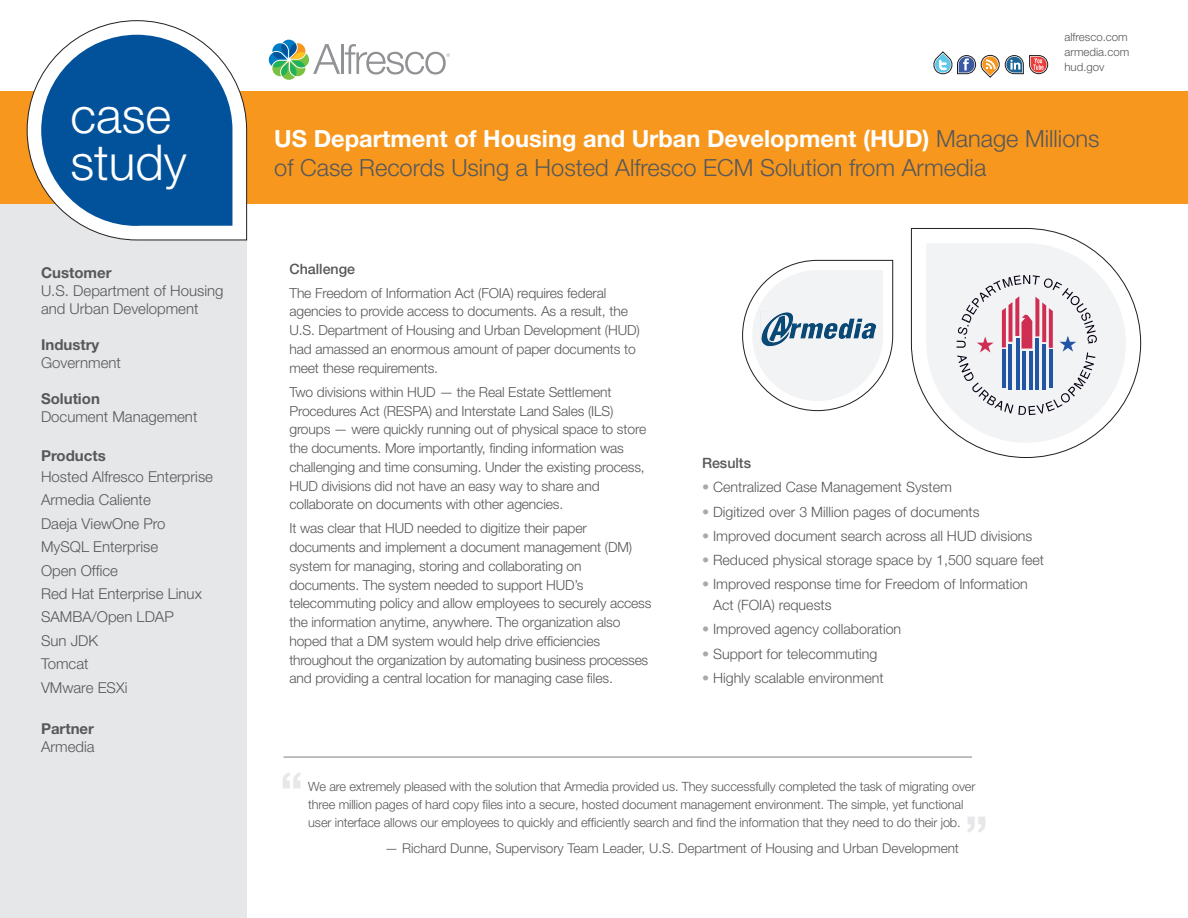
<style>
.page{position:relative;width:1188px;height:918px;background:#fff}
.page>*{position:absolute;margin:0;border:0;box-sizing:border-box;transform-origin:0 0}
.t1{font:700 49.95px "Helvetica Neue";color:#e6e7e9}
.t2{font:300 49.5px/46.5px "Helvetica Neue";color:#fff}
.t3{font:300 23.7px/28.5px "Helvetica Neue";color:#57585a}
.t4{font:300 15px/23.4px "Helvetica Neue";color:#57585a}
.t5{font:700 15px "Helvetica Neue";color:#57585a}
.t6{font:300 14.25px/21px "Helvetica Neue";color:#57585a}
.t7{font:500 14.25px "Helvetica Neue";color:#57585a}
.t8{font:300 13.8px/18.8px "Helvetica Neue";letter-spacing:-.01em;color:#57585a}
.t9{font:300 13.5px "Helvetica Neue";color:#57585a}
.t10{font:300 12.75px/18px "Helvetica Neue";letter-spacing:-.01em;color:#57585a}
.t11{font:300 11.55px/14.9px "Helvetica Neue";color:#57585a}
.s1{font-weight:700;color:#fff}
.s2{color:#a8a9ad}
</style>
<div class="page">
<div style="left:0;top:204px;width:246px;height:714px;background:#e6e7e9"></div>
<div style="left:0;top:92px;width:1188px;height:112px;background:#f7971d"></div>
<svg style="left:27px;top:20px;width:220px;height:220px"></svg>
<svg style="left:41px;top:35px;width:191px;height:191px;background:#286ca8"></svg>
<svg style="left:268px;top:39px;width:182px;height:41px"></svg>
<svg style="left:911px;top:228px;width:230px;height:230px"></svg>
<svg style="left:926px;top:243px;width:200px;height:200px"></svg>
<svg style="left:742px;top:260px;width:151px;height:151px"></svg>
<img style="left:761px;top:311px;width:114px;height:36px">
<hr style="left:284px;top:756px;width:688px;height:2px;background:#a8a9ad">
<svg style="left:933px;top:52px;width:90px;height:25px"></svg>
<svg style="left:1030px;top:56px;width:18px;height:18px"></svg>
<h2 class="t2" style="left:70px;top:92px;width:118px">case study</h2>
<p class="t5" style="left:41px;top:263px;width:72px">Customer</p>
<p class="t4" style="left:41px;top:281px;width:184px;line-height:18px">U.S. Department of Housing and Urban Development</p>
<p class="t5" style="left:41px;top:335px;width:60px">Industry</p>
<p class="t4" style="left:41px;top:350px;width:82px">Government</p>
<p class="t5" style="left:41px;top:389px;width:60px">Solution</p>
<p class="t4" style="left:41px;top:404px;width:158px">Document Management</p>
<p class="t5" style="left:41px;top:446px;width:66px">Products</p>
<p class="t4" style="left:41px;top:465px;width:173px">Hosted Alfresco Enterprise<br>Armedia Caliente<br>Daeja ViewOne Pro<br>MySQL Enterprise<br>Open Office<br>Red Hat Enterprise Linux<br>SAMBA/Open LDAP<br>Sun JDK<br>Tomcat<br>VMware ESXi</p>
<p class="t5" style="left:41px;top:719px;width:55px">Partner</p>
<p class="t4" style="left:41px;top:735px;width:55px">Armedia</p>
<p class="t11" style="left:1064px;top:29px;width:66px">alfresco.com armedia.com hud.gov</p>
<h3 class="t3" style="left:274px;top:124px;width:827px"><span class="s1">US Department of Housing and Urban Development (HUD)</span> Manage Millions of Case Records Using a Hosted Alfresco ECM Solution from Armedia</h3>
<p class="t7" style="left:289px;top:260px;width:67px">Challenge</p>
<p class="t8" style="left:289px;top:283px;width:352px">The Freedom of Information Act (FOIA) requires federal agencies to provide access to documents. As a result, the U.S. Department of Housing and Urban Development (HUD) had amassed an enormous amount of paper documents to meet these requirements.</p>
<p class="t8" style="left:289px;top:382px;width:358px">Two divisions within HUD — the Real Estate Settlement Procedures Act (RESPA) and Interstate Land Sales (ILS) groups — were quickly running out of physical space to store the documents. More importantly, finding information was challenging and time consuming. Under the existing process, HUD divisions did not have an easy way to share and collaborate on documents with other agencies.</p>
<p class="t8" style="left:289px;top:519px;width:364px">It was clear that HUD needed to digitize their paper documents and implement a document management (DM) system for managing, storing and collaborating on documents. The system needed to support HUD’s telecommuting policy and allow employees to securely access the information anytime, anywhere. The organization also hoped that a DM system would help drive efficiencies throughout the organization by automating business processes and providing a central location for managing case files.</p>
<p class="t7" style="left:702px;top:454px;width:51px">Results</p>
<p class="t6" style="left:702px;top:476px;width:251px"><span class="s2">•</span> Centralized Case Management System</p>
<p class="t6" style="left:702px;top:501px;width:279px"><span class="s2">•</span> Digitized over 3 Million pages of documents</p>
<p class="t6" style="left:702px;top:525px;width:332px"><span class="s2">•</span> Improved document search across all HUD divisions</p>
<p class="t6" style="left:702px;top:549px;width:344px"><span class="s2">•</span> Reduced physical storage space by 1,500 square feet</p>
<p class="t6" style="left:713px;top:573px;width:316px;text-indent:-11px"><span class="s2">•</span> Improved response time for Freedom of Information<br>Act (FOIA) requests</p>
<p class="t6" style="left:702px;top:619px;width:201px"><span class="s2">•</span> Improved agency collaboration</p>
<p class="t6" style="left:702px;top:643px;width:177px"><span class="s2">•</span> Support for telecommuting</p>
<p class="t6" style="left:702px;top:667px;width:183px"><span class="s2">•</span> Highly scalable environment</p>
<h1 class="t1" style="left:280px;top:759px;width:25px">“</h1>
<p class="t10" style="left:308px;top:777px;width:669px">We are extremely pleased with the solution that Armedia provided us. They successfully completed the task of migrating over three million pages of hard copy files into a secure, hosted document management environment. The simple, yet functional user interface allows our employees to quickly and efficiently search and find the information that they need to do their job.</p>
<p class="t9" style="left:385px;top:840px;width:576px">— Richard Dunne, Supervisory Team Leader, U.S. Department of Housing and Urban Development</p>
<h1 class="t1" style="left:988px;top:846px;width:25px;rotate:-180deg">“</h1>
</div>
